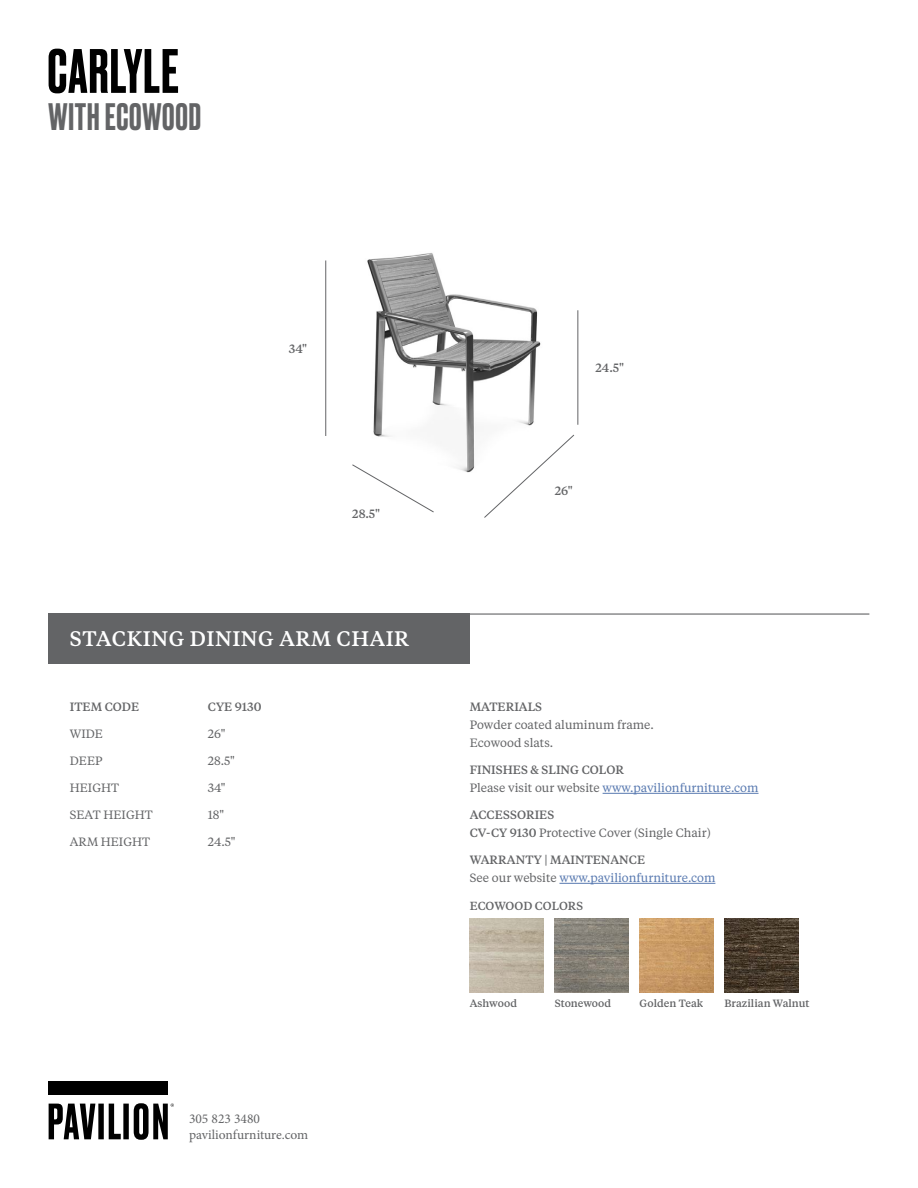
<style>
.page{position:relative;width:918px;height:1188px;background:#fff}
.page>*{position:absolute;margin:0;border:0;box-sizing:border-box;transform-origin:0 0}
.t1{font:500 58.95px "Druk";letter-spacing:.025em;color:#000}
.t2{font:500 36px "Druk";letter-spacing:.025em;color:#636466}
.t3{font:500 21px "Tiempos Text";letter-spacing:.025em;color:#fff}
.t4{font:13.5px/16.2px "Minion Pro";color:#636466}
.t5{font:12px/18px "Tiempos Text";color:#636466}
.t6{font:12px/18px "Tiempos Text";color:#5879b0}
.t7{font:500 12px "Tiempos Text";color:#636466}
.t8{font:500 11.7px "Tiempos Text";color:#636466}
.t9{font:500 10.5px "Tiempos Text";color:#636466}
.s1{font-weight:500;color:#636466}
.s2{color:#636466}
.s3{font-weight:500}
</style>
<div class="page">
<div style="left:49px;top:1082px;width:119px;height:13px;background:#000"></div>
<svg style="left:49px;top:1103px;width:125px;height:37px"></svg>
<img style="left:367px;top:253px;width:174px;height:220px">
<div style="left:49px;top:613px;width:421px;height:51px;background:#636466"></div>
<hr style="left:49px;top:613px;width:820px;height:2px;background:#636466">
<hr style="left:603px;top:793px;width:156px;height:1px;background:#5879b0">
<hr style="left:559px;top:883px;width:156px;height:1px;background:#5879b0">
<hr style="left:325px;top:260px;width:1px;height:176px;background:#636466">
<hr style="left:577px;top:310px;width:1px;height:115px;background:#636466">
<svg style="left:483px;top:434px;width:92px;height:84px"></svg>
<svg style="left:352px;top:464px;width:83px;height:49px"></svg>
<img style="left:470px;top:919px;width:74px;height:74px">
<img style="left:555px;top:919px;width:74px;height:74px">
<img style="left:640px;top:919px;width:74px;height:74px">
<img style="left:724px;top:919px;width:75px;height:74px">
<h1 class="t1" style="left:48px;top:31px;width:133px">CARLYLE</h1>
<h2 class="t2" style="left:49px;top:92px;width:154px">WITH ECOWOOD</h2>
<p class="t7" style="left:289px;top:341px;width:20px">34"</p>
<p class="t7" style="left:352px;top:505px;width:30px">28.5"</p>
<h3 class="t3" style="left:70px;top:624px;width:341px">STACKING DINING ARM CHAIR</h3>
<p class="t7" style="left:70px;top:699px;width:71px">ITEM CODE</p>
<p class="t7" style="left:208px;top:699px;width:55px">CYE 9130</p>
<p class="t5" style="left:70px;top:724px;width:35px">WIDE</p>
<p class="t5" style="left:208px;top:724px;width:19px">26"</p>
<p class="t5" style="left:70px;top:751px;width:34px">DEEP</p>
<p class="t5" style="left:208px;top:751px;width:29px">28.5"</p>
<p class="t5" style="left:70px;top:778px;width:51px">HEIGHT</p>
<p class="t5" style="left:208px;top:778px;width:19px">34"</p>
<p class="t5" style="left:70px;top:805px;width:84px">SEAT HEIGHT</p>
<p class="t5" style="left:208px;top:805px;width:18px">18"</p>
<p class="t5" style="left:70px;top:832px;width:82px">ARM HEIGHT</p>
<p class="t5" style="left:208px;top:832px;width:29px">24.5"</p>
<p class="t4" style="left:189px;top:1111px;width:121px">305 823 3480 pavilionfurniture.com</p>
<p class="t7" style="left:596px;top:360px;width:30px">24.5"</p>
<p class="t7" style="left:555px;top:482px;width:20px">26"</p>
<p class="t7" style="left:470px;top:699px;width:74px">MATERIALS</p>
<p class="t5" style="left:470px;top:715px;width:186px">Powder coated aluminum frame.<br>Ecowood slats.</p>
<p class="t6" style="left:470px;top:760px;width:290px"><span class="s1">FINISHES &amp; SLING COLOR<br></span><span class="s2">Please visit our website</span> www.pavilionfurniture.com</p>
<p class="t5" style="left:470px;top:805px;width:243px"><span class="s3">ACCESSORIES<br>CV-CY 9130</span> Protective Cover (Single Chair)</p>
<p class="t6" style="left:470px;top:850px;width:247px"><span class="s1">WARRANTY | MAINTENANCE<br></span><span class="s2">See our website</span> www.pavilionfurniture.com</p>
<p class="t8" style="left:470px;top:897px;width:115px">ECOWOOD COLORS</p>
<p class="t9" style="left:470px;top:997px;width:49px">Ashwood</p>
<p class="t9" style="left:555px;top:997px;width:58px">Stonewood</p>
<p class="t9" style="left:640px;top:997px;width:65px">Golden Teak</p>
<p class="t9" style="left:724px;top:997px;width:87px">Brazilian Walnut</p>
</div>
